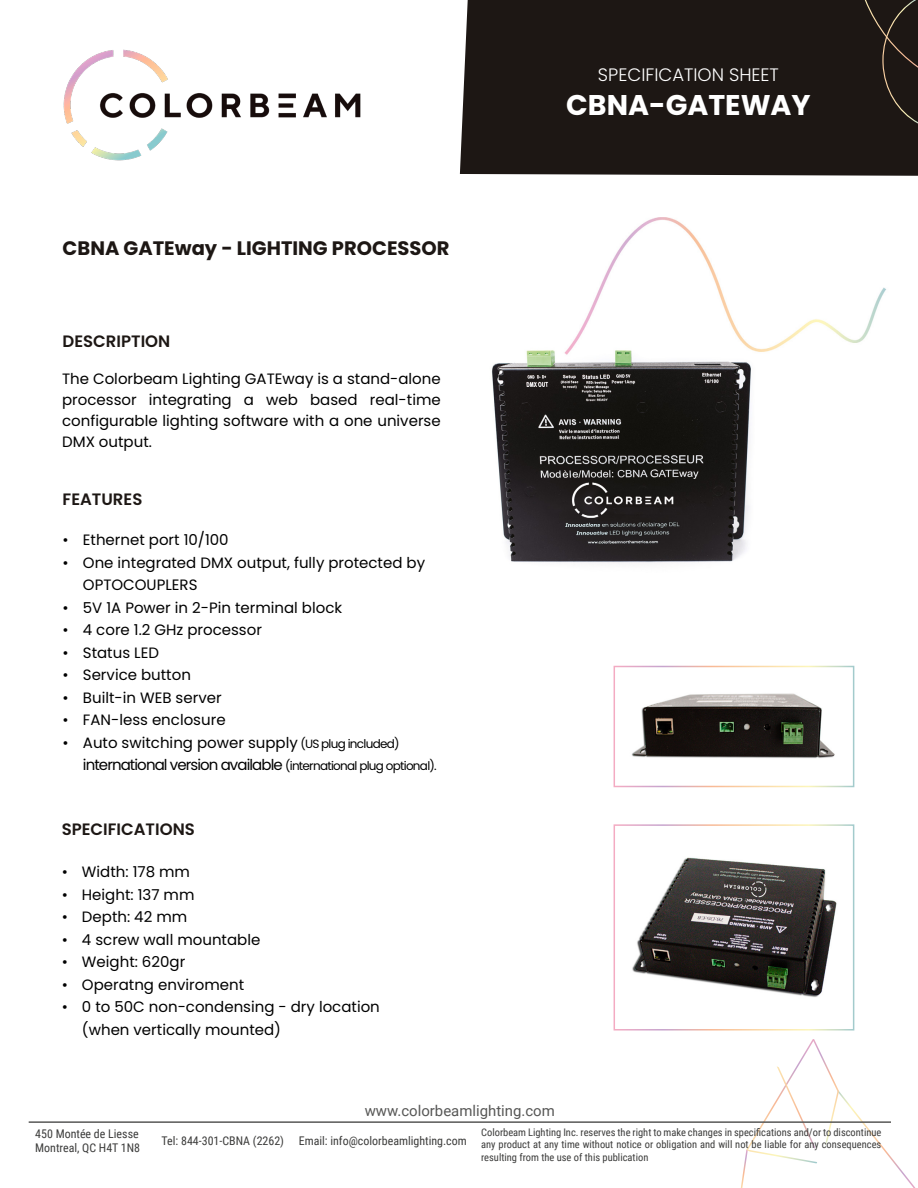
<style>
.page{position:relative;width:918px;height:1188px;background:#fff}
.page>*{position:absolute;margin:0;border:0;box-sizing:border-box;transform-origin:0 0}
.t1{font:700 28.5px "Poppins";color:#fff}
.t2{font:700 19.5px "Poppins";color:#1d1714}
.t3{font:300 18px "Poppins";color:#fff}
.t4{font:600 16.5px "Poppins";color:#1d1714}
.t5{font:15px/21px "Poppins";color:#000}
.t6{font:15px/22.5px "Poppins";letter-spacing:-.06em;color:#000}
.t7{font:15px "Roboto";color:#575756}
.t8{font:12px/14.4px "Roboto Condensed";color:#3c3c3b}
.t9{font:10.5px/12.6px "Roboto Condensed";color:#3c3c3b;text-align:justify}
.s1{font-size:12px}
</style>
<div class="page">
<div style="left:460px;top:0;width:458px;height:176px;background:#1d1714"></div>
<svg style="left:865px;top:0;width:53px;height:124px"></svg>
<div style="left:614px;top:824px;width:240px;height:207px;border:2px solid #fff"></div>
<div style="left:614px;top:666px;width:240px;height:121px;border:2px solid #fff"></div>
<img style="left:632px;top:857px;width:205px;height:140px">
<img style="left:631px;top:693px;width:204px;height:65px">
<svg style="left:741px;top:1039px;width:174px;height:149px"></svg>
<hr style="left:29px;top:1121px;width:862px;height:2px;background:#575756">
<img style="left:63px;top:49px;width:298px;height:112px">
<img style="left:492px;top:217px;width:394px;height:347px">
<h2 class="t2" style="left:63px;top:237px;width:388px">CBNA GATEway - LIGHTING PROCESSOR</h2>
<p class="t4" style="left:63px;top:332px;width:109px">DESCRIPTION</p>
<p class="t5" style="left:62px;top:369px;width:380px;text-align:justify">The Colorbeam Lighting GATEway is a stand-alone processor integrating a web based real-time configurable lighting software with a one universe DMX output.</p>
<p class="t4" style="left:63px;top:490px;width:81px">FEATURES</p>
<p class="t5" style="left:63px;top:530px;width:168px">• Ethernet port 10/100</p>
<p class="t5" style="left:83px;top:551px;width:344px;line-height:22.5px;text-indent:-20px">• One integrated DMX output, fully protected by<br>OPTOCOUPLERS</p>
<p class="t5" style="left:63px;top:597px;width:281px">• 5V 1A Power in 2-Pin terminal block</p>
<p class="t5" style="left:63px;top:620px;width:201px">• 4 core 1.2 GHz processor</p>
<p class="t5" style="left:63px;top:642px;width:98px">• Status LED</p>
<p class="t5" style="left:63px;top:665px;width:130px">• Service button</p>
<p class="t5" style="left:63px;top:687px;width:161px">• Built-in WEB server</p>
<p class="t5" style="left:63px;top:710px;width:165px">• FAN-less enclosure</p>
<p class="t6" style="left:83px;top:731px;width:355px;text-indent:-20px">• Auto switching power supply <span class="s1">(US plug included) </span>international version available <span class="s1">(international plug optional).</span></p>
<p class="t4" style="left:62px;top:819px;width:135px">SPECIFICATIONS</p>
<p class="t5" style="left:62px;top:861px;width:130px">• Width: 178 mm</p>
<p class="t5" style="left:62px;top:884px;width:134px">• Height: 137 mm</p>
<p class="t5" style="left:62px;top:906px;width:127px">• Depth: 42 mm</p>
<p class="t5" style="left:62px;top:929px;width:200px">• 4 screw wall mountable</p>
<p class="t5" style="left:62px;top:951px;width:125px">• Weight: 620gr</p>
<p class="t5" style="left:62px;top:974px;width:184px">• Operatng enviroment</p>
<p class="t5" style="left:82px;top:996px;width:299px;line-height:22.5px;text-indent:-20px">• 0 to 50C non-condensing - dry location (when vertically mounted)</p>
<p class="t3" style="left:598px;top:64px;width:183px">SPECIFICATION SHEET</p>
<h1 class="t1" style="left:566px;top:89px;width:246px">CBNA-GATEWAY</h1>
<p class="t8" style="left:35px;top:1126px;width:106px">450 Montée de Liesse<br>Montreal, QC H4T 1N8</p>
<p class="t8" style="left:162px;top:1133px;width:124px">Tel: 844-301-CBNA (2262)</p>
<p class="t7" style="left:365px;top:1100px;width:192px">www.colorbeamlighting.com</p>
<p class="t9" style="left:481px;top:1125px;width:402px">Colorbeam Lighting Inc. reserves the right to make changes in specifications and/or to discontinue any product at any time without notice or obligation and will not be liable for any consequences resulting from the use of this publication</p>
<p class="t8" style="left:299px;top:1133px;width:170px">Email: info@colorbeamlighting.com</p>
</div>
